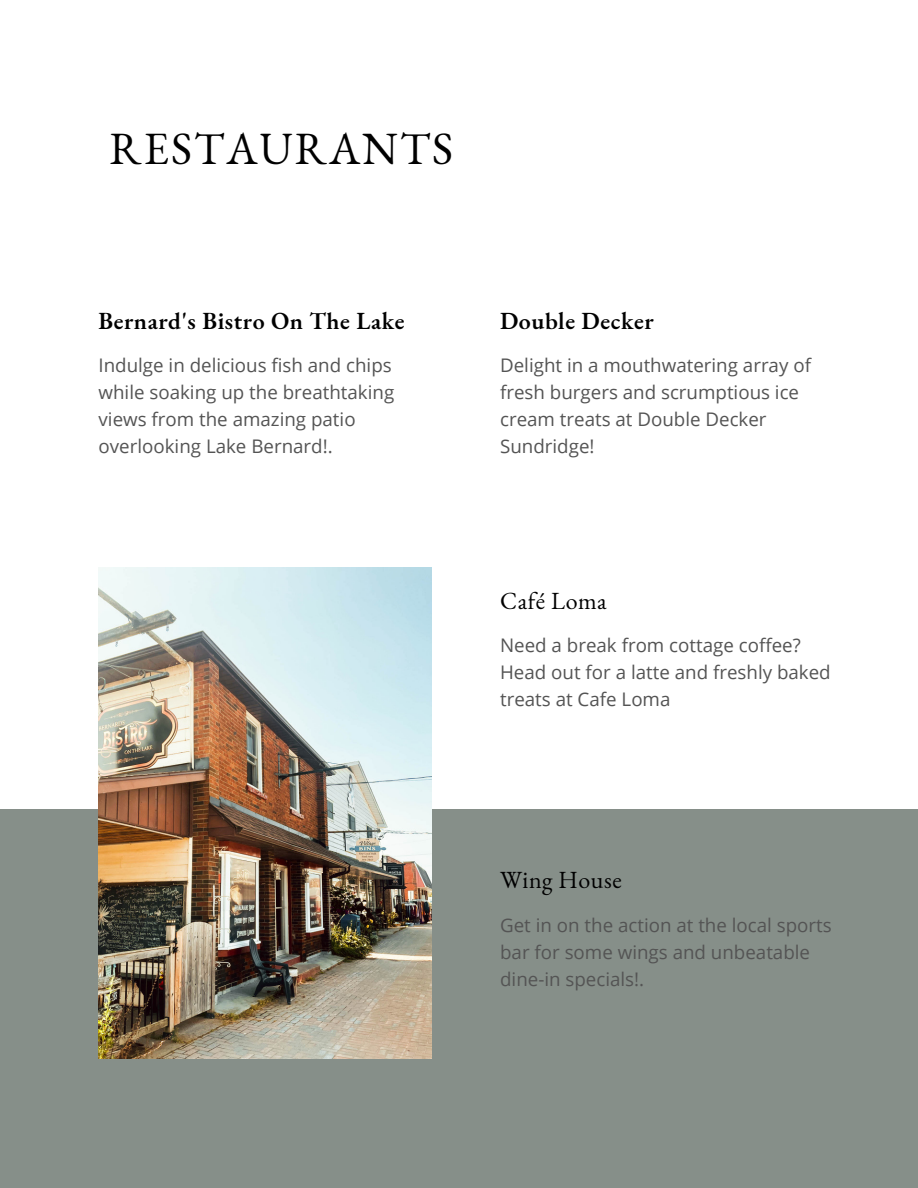
<style>
.page{position:relative;width:918px;height:1188px;background:#fff}
.page>*{position:absolute;margin:0;border:0;box-sizing:border-box;transform-origin:0 0}
.t1{font:45px "EB Garamond";letter-spacing:.045em;color:#000}
.t2{font:600 24px "EB Garamond";letter-spacing:.02em;color:#000}
.t3{font:24px "EB Garamond";letter-spacing:.02em;color:#000}
.t4{font:18.75px/27px "Open Sans";color:#545454}
</style>
<div class="page">
<div style="left:0;top:809px;width:918px;height:379px;background:#868f89"></div>
<img style="left:99px;top:568px;width:333px;height:490px">
<h1 class="t1" style="left:110px;top:119px;width:345px">RESTAURANTS</h1>
<p class="t2" style="left:99px;top:305px;width:308px">Bernard's Bistro On The Lake</p>
<p class="t4" style="left:99px;top:352px;width:297px">Indulge in delicious fish and chips while soaking up the breathtaking views from the amazing patio overlooking Lake Bernard!.</p>
<p class="t2" style="left:500px;top:305px;width:155px">Double Decker</p>
<p class="t4" style="left:500px;top:352px;width:312px">Delight in a mouthwatering array of fresh burgers and scrumptious ice cream treats at Double Decker<br>Sundridge!</p>
<p class="t3" style="left:500px;top:584px;width:108px">Café Loma</p>
<p class="t4" style="left:500px;top:631px;width:332px">Need a break from cottage coffee?<br>Head out for a latte and freshly baked treats at Cafe Loma</p>
<p class="t3" style="left:500px;top:864px;width:123px">Wing House</p>
<p class="t4" style="left:500px;top:911px;width:333px">Get in on the action at the local sports bar for some wings and unbeatable dine-in specials!.</p>
</div>
